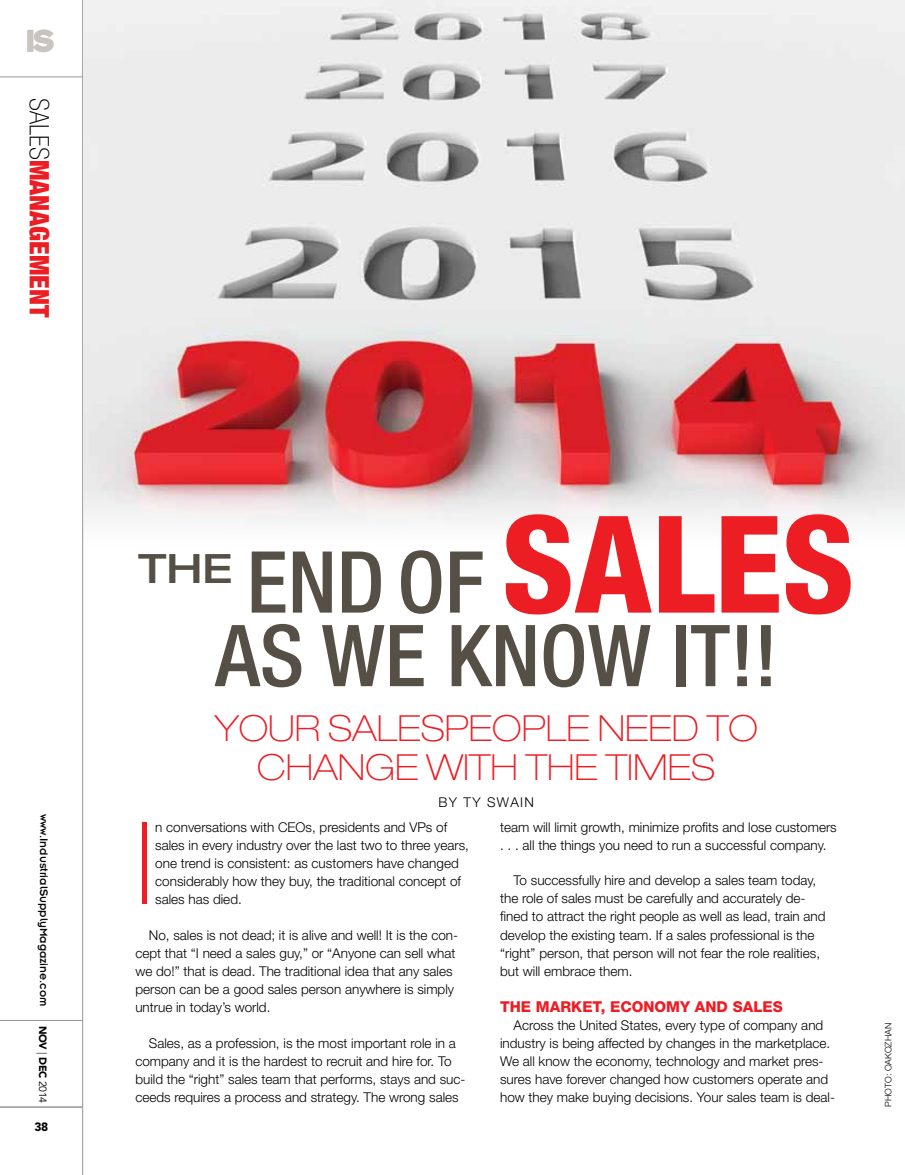
<style>
.page{position:relative;width:905px;height:1175px;background:#fff}
.page>*{position:absolute;margin:0;border:0;box-sizing:border-box;transform-origin:0 0}
.t1{font:100 condensed 114.3px "Helvetica Neue LT Std";color:#ed1d24}
.t2{font:500 condensed 85.5px/73.5px "Helvetica Neue LT Std";color:#554f46;text-align:center}
.t3{font:100 expanded 36px/39px "Helvetica Neue LT Std";color:#ed1d24;text-align:center}
.t4{font:900 condensed 27px "Helvetica Neue LT Std";color:#ed1d24}
.t5{font:800 15px "Helvetica Neue LT Std";color:#ed1d24}
.t6{font:300 13.5px/18px "Helvetica Neue LT Std";color:#000}
.t7{font:12px "Insignia LT Std";color:#000}
.t8{font:900 12px "Avenir LT Std";color:#000}
.t9{font:900 10.5px "Avenir LT Std";letter-spacing:-.03em;color:#000}
.t10{font:300 9px "Helvetica Neue LT Std";color:#000}
.s1{font-weight:100;color:#000}
.s2{font-weight:300}
.s3{font-weight:400}
.s4{font-weight:800;font-size:135px;color:#ed1d24}
</style>
<div class="page">
<hr style="left:0;top:1020px;width:82px;height:1px;background:#939598">
<hr style="left:0;top:76px;width:82px;height:1px;background:#939598">
<hr style="left:82px;top:0;width:1px;height:1174px;background:#939598">
<hr style="left:0;top:1106px;width:82px;height:1px;background:#939598">
<svg style="left:27px;top:29px;width:27px;height:23px"></svg>
<img style="left:83px;top:0;width:821px;height:546px">
<h3 class="t4" style="left:56px;top:98px;width:221px;rotate:90deg"><span class="s1">sales</span>management</h3>
<p class="t7" style="left:50px;top:813px;width:194px;rotate:90deg">www.IndustrialSupplyMagazine.com</p>
<p class="t9" style="left:49px;top:1025px;width:79px;rotate:90deg">Nov <span class="s2">|</span> Dec <span class="s3">2014</span></p>
<p class="t8" style="left:34px;top:1119px;width:15px">38</p>
<h2 class="t2" style="left:138px;top:544px;width:717px"><sup>the</sup> END OF <span class="s4">SALES<br></span>AS WE KNOW IT!!</h2>
<h3 class="t3" style="left:215px;top:708px;width:544px">YOUR SALESPEOPLE NEED TO<br>CHANGE WITH THE TIMES</h3>
<p class="t6" style="left:438px;top:793px;width:59px">by Ty swain</p>
<h1 class="t1" style="left:135px;top:799px;width:20px">I</h1>
<p class="t6" style="left:155px;top:817px;width:315px">n conversations with CEOs, presidents and VPs of sales in every industry over the last two to three years, one trend is consistent: as customers have changed considerably how they buy, the traditional concept of sales has died.</p>
<p class="t6" style="left:135px;top:925px;width:324px;text-indent:14px">No, sales is not dead; it is alive and well! It is the con&shy;cept that “I need a sales guy,” or “Anyone can sell what we do!” that is dead. The traditional idea that any sales person can be a good sales person anywhere is simply untrue in today’s world.</p>
<p class="t6" style="left:135px;top:1033px;width:332px;text-indent:14px">Sales, as a profession, is the most important role in a company and it is the hardest to recruit and hire for. To build the “right” sales team that performs, stays and suc&shy;ceeds requires a process and strategy. The wrong sales</p>
<p class="t6" style="left:500px;top:817px;width:338px">team will limit growth, minimize profits and lose customers . . . all the things you need to run a successful company.</p>
<p class="t6" style="left:500px;top:871px;width:327px;text-indent:14px">To successfully hire and develop a sales team today, the role of sales must be carefully and accurately de&shy;fined to attract the right people as well as lead, train and develop the existing team. If a sales professional is the “right” person, that person will not fear the role realities, but will embrace them.</p>
<p class="t5" style="left:500px;top:997px;width:283px">THE MARKET, ECONOMY AND SALES</p>
<p class="t6" style="left:500px;top:1015px;width:336px;text-indent:14px">Across the United States, every type of company and industry is being affected by changes in the marketplace.<br>We all know the economy, technology and market pres&shy;sures have forever changed how customers operate and how they make buying decisions. Your sales team is deal-</p>
<p class="t10" style="left:882px;top:1106px;width:85px;rotate:-90deg">photo: Oakozhan</p>
</div>
